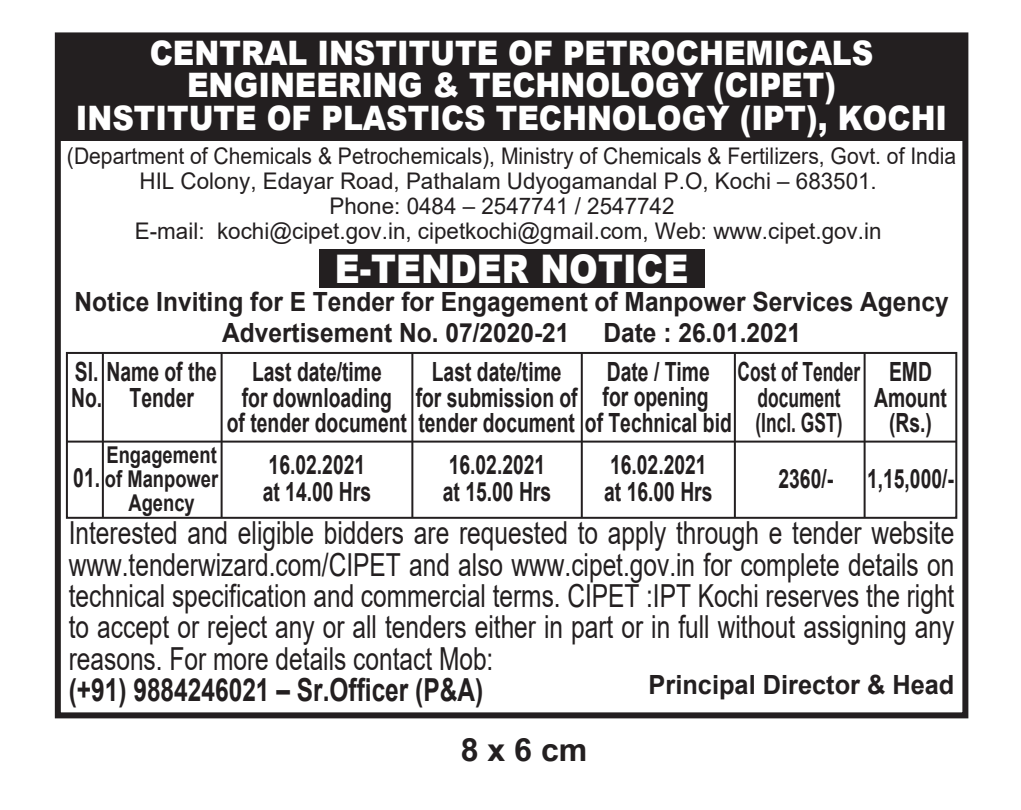
<style>
.page{position:relative;width:1021px;height:810px;background:#fff}
.page>*{position:absolute;margin:0;border:0;box-sizing:border-box;transform-origin:0 0}
.t1{font:900 39.6px "Arial";color:#fff;scale:.88 1}
.t2{font:900 33.6px/32px "Arial";color:#fff;text-align:center;scale:.89 1}
.t3{font:700 32px "Arial Narrow";color:#231f20;scale:1.22 1}
.t4{font:31.6px/31.2px "Arial";color:#231f20;text-align:justify;scale:.77 1}
.t5{font:700 31.6px "Arial";color:#231f20;scale:.77 1}
.t6{font:700 26.4px/25.6px "Arial";color:#231f20;scale:.73 1}
.t7{font:700 26.4px/31.2px "Arial";color:#231f20;scale:.93 1}
.t8{font:700 26.4px/25.6px "Arial";color:#231f20;text-align:center;scale:.66 1}
.t9{font:700 26.4px "Arial";color:#231f20;scale:.96 1}
.t10{font:700 23.2px/24px "Arial";color:#231f20;text-align:center;scale:.79 1}
.t11{font:22.8px/24.8px "Arial";color:#231f20;text-align:center}
.t12{font:22.8px "Arial";color:#231f20;scale:.92 1}
</style>
<div class="page">
<div style="left:58px;top:35px;width:907px;height:106px;background:#231f20"></div>
<div style="left:319px;top:249px;width:385px;height:39px;background:#231f20"></div>
<div style="left:55px;top:32px;width:913px;height:686px;border:6px solid #231f20"></div>
<div style="left:66px;top:352px;width:891px;height:167px;border:2px solid #231f20"></div>
<hr style="left:67px;top:440px;width:889px;height:2px;background:#231f20">
<hr style="left:102px;top:353px;width:2px;height:165px;background:#231f20">
<hr style="left:220px;top:353px;width:2px;height:165px;background:#231f20">
<hr style="left:411px;top:353px;width:2px;height:165px;background:#231f20">
<hr style="left:580px;top:353px;width:2px;height:165px;background:#231f20">
<hr style="left:733px;top:353px;width:2px;height:165px;background:#231f20">
<hr style="left:863px;top:353px;width:2px;height:165px;background:#231f20">
<p class="t2" style="left:76px;top:36px;width:980px">CENTRAL INSTITUTE OF PETROCHEMICALS<br>ENGINEERING &amp; TECHNOLOGY (CIPET)<br>INSTITUTE OF PLASTICS TECHNOLOGY (IPT), KOCHI</p>
<p class="t12" style="left:67px;top:140px;width:968px">(Department of Chemicals &amp; Petrochemicals), Ministry of Chemicals &amp; Fertilizers, Govt. of India</p>
<p class="t11" style="left:135px;top:169px;width:748px">HIL Colony, Edayar Road, Pathalam Udyogamandal P.O, Kochi – 683501.<br>Phone: 0484 – 2547741 / 2547742<br>E-mail: kochi@cipet.gov.in, cipetkochi@gmail.com, Web: www.cipet.gov.in</p>
<p class="t1" style="left:335px;top:240px;width:403px">E-TENDER NOTICE</p>
<p class="t7" style="left:222px;top:286px;width:782px;text-indent:-148px">Notice Inviting for E Tender for Engagement of Manpower Services Agency<br>Advertisement No. 07/2020-21</p>
<p class="t7" style="left:603px;top:318px;width:214px">Date : 26.01.2021</p>
<p class="t6" style="left:416px;top:359px;width:223px;text-align:center">Last date/time for submission of</p>
<p class="t6" style="left:602px;top:359px;width:148px">Date / Time for opening</p>
<p class="t8" style="left:737px;top:359px;width:187px">Cost of Tender document (Incl. GST)</p>
<p class="t6" style="left:874px;top:359px;width:101px;text-align:center">EMD<br>Amount (Rs.)</p>
<p class="t6" style="left:71px;top:359px;width:201px">Sl. Name of the<br>No.</p>
<p class="t6" style="left:252px;top:359px;width:179px">Last date/time</p>
<p class="t6" style="left:242px;top:385px;width:207px">for downloading</p>
<p class="t6" style="left:227px;top:410px;width:693px">of tender document tender document of Technical bid</p>
<p class="t6" style="left:130px;top:385px;width:90px">Tender</p>
<p class="t10" style="left:105px;top:443px;width:145px">Engagement of Manpower<br>Agency</p>
<p class="t6" style="left:263px;top:451px;width:150px;line-height:27.6px">16.02.2021 at 14.00 Hrs</p>
<p class="t6" style="left:443px;top:451px;width:150px;line-height:27.6px">16.02.2021 at 15.00 Hrs</p>
<p class="t6" style="left:604px;top:451px;width:150px;line-height:27.6px">16.02.2021 at 16.00 Hrs</p>
<p class="t6" style="left:73px;top:465px;width:38px">01.</p>
<p class="t6" style="left:778px;top:466px;width:76px">2360/-</p>
<p class="t6" style="left:867px;top:466px;width:121px">1,15,000/-</p>
<p class="t4" style="left:69px;top:517px;width:1151px">Interested and eligible bidders are requested to apply through e tender website www.tenderwizard.com/CIPET and also www.cipet.gov.in for complete details on technical specification and commercial terms. CIPET :IPT Kochi reserves the right to accept or reject any or all tenders either in part or in full without assigning any reasons. For more details contact Mob:</p>
<p class="t5" style="left:69px;top:668px;width:540px">(+91) 9884246021 – Sr.Officer (P&amp;A)</p>
<p class="t9" style="left:648px;top:665px;width:320px">Principal Director &amp; Head</p>
<p class="t3" style="left:460px;top:725px;width:105px">8 x 6 cm</p>
</div>
